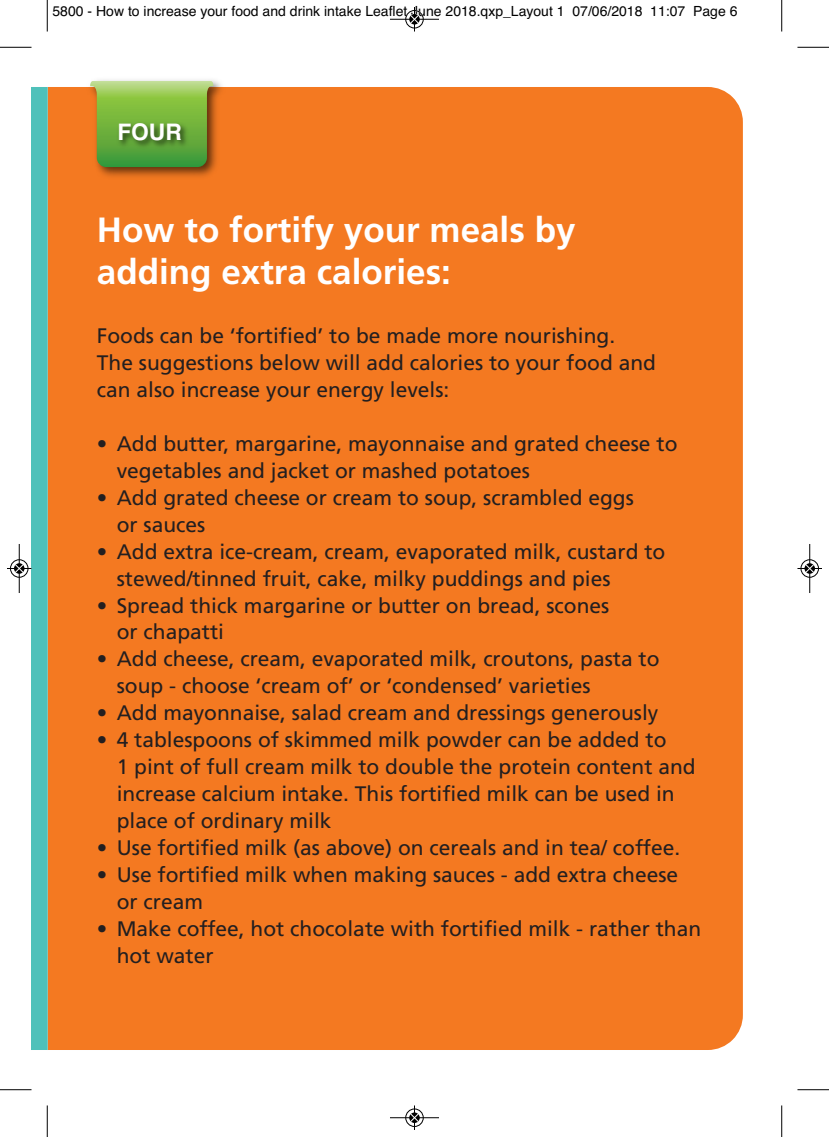
<style>
.page{position:relative;width:829px;height:1137px;background:#fff}
.page>*{position:absolute;margin:0;border:0;box-sizing:border-box;transform-origin:0 0}
.t1{font:700 35px "Frutiger";color:#fff}
.t2{font:700 22.75px "Helvetica";color:#fff}
.t3{font:21px/26.9px "Frutiger";color:#231f20}
.t4{font:14px "Helvetica";color:#000}
</style>
<div class="page">
<div style="left:48px;top:87px;width:695px;height:962px;background:#f47921"></div>
<img style="left:70px;top:80px;width:169px;height:120px">
<svg style="left:90px;top:81px;width:123px;height:31px;background:#9cc154"></svg>
<img style="left:88px;top:112px;width:130px;height:73px">
<hr style="left:47px;top:0;width:1px;height:32px;background:#000">
<hr style="left:0;top:47px;width:32px;height:1px;background:#000">
<hr style="left:781px;top:0;width:1px;height:32px;background:#000">
<hr style="left:797px;top:47px;width:32px;height:1px;background:#000">
<hr style="left:47px;top:1105px;width:1px;height:31px;background:#000">
<hr style="left:0;top:1089px;width:32px;height:1px;background:#000">
<hr style="left:781px;top:1105px;width:1px;height:31px;background:#000">
<hr style="left:797px;top:1089px;width:32px;height:1px;background:#000">
<div style="left:405px;top:10px;width:19px;height:19px;border:1px solid #fff;border-radius:50%"></div>
<hr style="left:390px;top:19px;width:49px;height:1px;background:#000">
<div style="left:405px;top:10px;width:18px;height:18px;border:1px solid #000;border-radius:50%"></div>
<svg style="left:410px;top:7px;width:9px;height:25px"></svg>
<div style="left:405px;top:1108px;width:19px;height:18px;border:1px solid #fff;border-radius:50%"></div>
<hr style="left:390px;top:1117px;width:49px;height:1px;background:#000">
<div style="left:405px;top:1108px;width:18px;height:18px;border:1px solid #000;border-radius:50%"></div>
<svg style="left:410px;top:1105px;width:9px;height:24px"></svg>
<svg style="left:7px;top:87px;width:41px;height:962px"></svg>
<div style="left:800px;top:559px;width:19px;height:18px;border:1px solid #fff;border-radius:50%"></div>
<hr style="left:809px;top:544px;width:1px;height:49px;background:#000">
<div style="left:800px;top:559px;width:18px;height:18px;border:1px solid #000;border-radius:50%"></div>
<svg style="left:797px;top:564px;width:25px;height:9px"></svg>
<p class="t4" style="left:52px;top:6px;width:686px">5800 - How to increase your food and drink intake Leaflet June 2018.qxp_Layout 1 07/06/2018 11:07 Page 6</p>
<p class="t2" style="left:117px;top:123px;width:66px">FOUR</p>
<p class="t1" style="left:97px;top:216px;width:480px">How to fortify your meals by</p>
<p class="t1" style="left:97px;top:258px;width:355px">adding extra calories:</p>
<p class="t3" style="left:97px;top:323px;width:520px">Foods can be ‘fortified’ to be made more nourishing.</p>
<p class="t3" style="left:97px;top:350px;width:560px">The suggestions below will add calories to your food and</p>
<p class="t3" style="left:97px;top:377px;width:354px">can also increase your energy levels:</p>
<p class="t3" style="left:117px;top:431px;width:562px;text-indent:-20px">• Add butter, margarine, mayonnaise and grated cheese to vegetables and jacket or mashed potatoes</p>
<p class="t3" style="left:97px;top:485px;width:538px">• Add grated cheese or cream to soup, scrambled eggs</p>
<p class="t3" style="left:117px;top:512px;width:90px">or sauces</p>
<p class="t3" style="left:117px;top:539px;width:550px;text-indent:-20px">• Add extra ice-cream, cream, evaporated milk, custard to stewed/tinned fruit, cake, milky puddings and pies</p>
<p class="t3" style="left:97px;top:593px;width:514px">• Spread thick margarine or butter on bread, scones</p>
<p class="t3" style="left:117px;top:620px;width:109px">or chapatti</p>
<p class="t3" style="left:117px;top:647px;width:544px;text-indent:-20px">• Add cheese, cream, evaporated milk, croutons, pasta to soup - choose ‘cream of’ or ‘condensed’ varieties</p>
<p class="t3" style="left:97px;top:701px;width:563px">• Add mayonnaise, salad cream and dressings generously</p>
<p class="t3" style="left:97px;top:728px;width:571px">• 4 tablespoons of skimmed milk powder can be added to</p>
<p class="t3" style="left:117px;top:755px;width:580px">1 pint of full cream milk to double the protein content and increase calcium intake. This fortified milk can be used in place of ordinary milk</p>
<p class="t3" style="left:97px;top:836px;width:585px">• Use fortified milk (as above) on cereals and in tea/ coffee.</p>
<p class="t3" style="left:97px;top:862px;width:583px">• Use fortified milk when making sauces - add extra cheese</p>
<p class="t3" style="left:117px;top:889px;width:88px">or cream</p>
<p class="t3" style="left:97px;top:916px;width:606px">• Make coffee, hot chocolate with fortified milk - rather than</p>
<p class="t3" style="left:117px;top:943px;width:98px">hot water</p>
</div>
